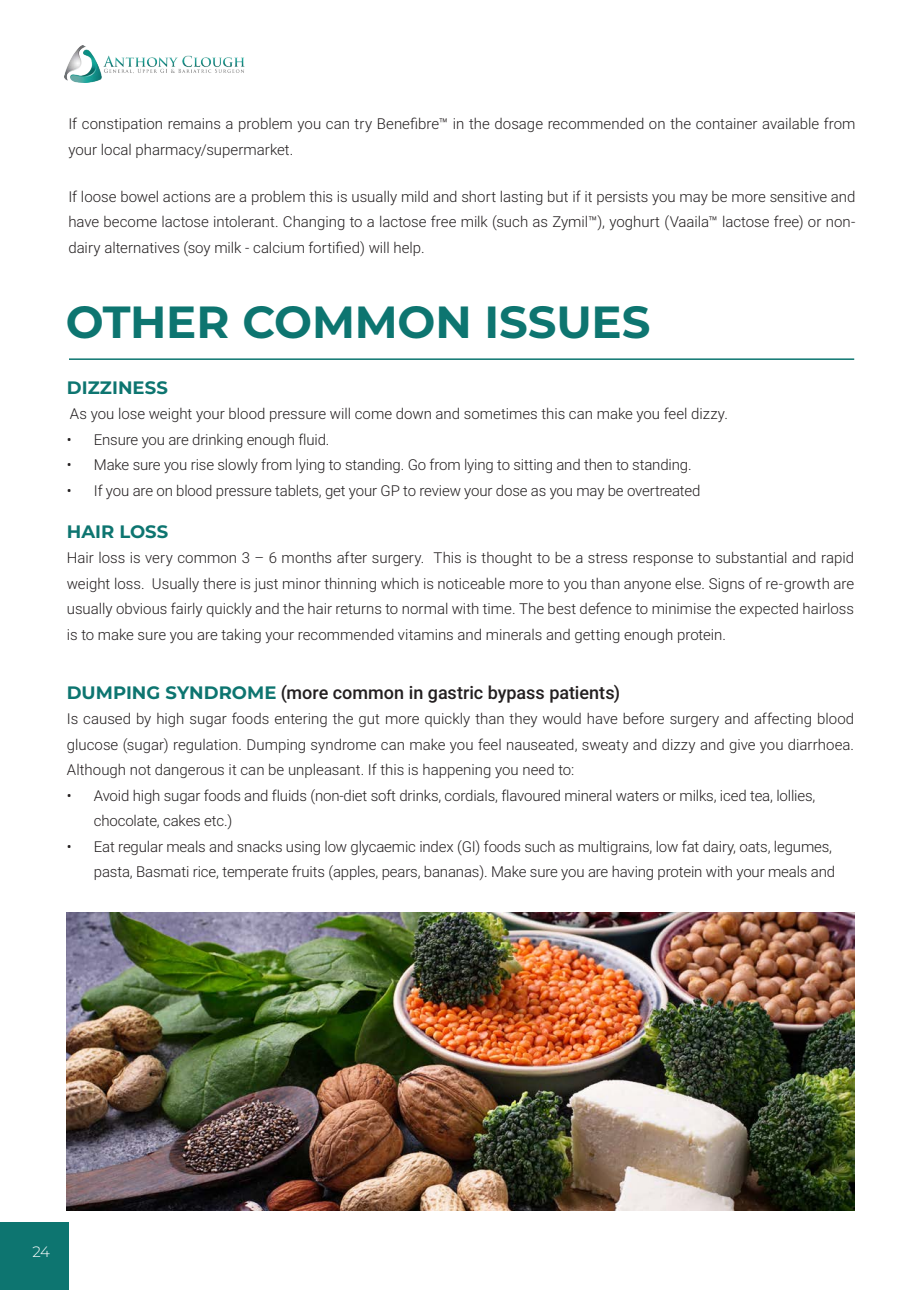
<style>
.page{position:relative;width:920px;height:1290px;background:#fff}
.page>*{position:absolute;margin:0;border:0;box-sizing:border-box;transform-origin:0 0}
.t1{font:700 45px "Montserrat";letter-spacing:-.005em;color:#0d7570}
.TXT{font:500 18px "Roboto";color:#231f20}
.TXT-2{font:700 18px "Montserrat";color:#0d7570}
.TXT-3{font:300 15px/25.5px "Roboto";letter-spacing:-.01em;color:#231f20;text-align:justify}
.t2{font:300 15px "Montserrat";color:#fff}
.s1{font-family:"Montserrat";font-weight:700;color:#0d7570}
</style>
<div class="page">
<div style="left:0;top:1223px;width:68px;height:67px;background:#0d7570"></div>
<img style="left:64px;top:46px;width:181px;height:36px">
<hr style="left:69px;top:358px;width:785px;height:2px;background:#0d7570">
<img style="left:67px;top:912px;width:787px;height:299px">
<p class="TXT-3" style="left:68px;top:110px;width:789px">If constipation remains a problem you can try Benefibre™ in the dosage recommended on the container available from your local pharmacy/supermarket.</p>
<p class="TXT-3" style="left:68px;top:183px;width:789px">If loose bowel actions are a problem this is usually mild and short lasting but if it persists you may be more sensitive and have become lactose intolerant. Changing to a lactose free milk (such as Zymil™), yoghurt (Vaaila™ lactose free) or non&shy;dairy alternatives (soy milk - calcium fortified) will help.</p>
<p class="t1" style="left:66px;top:289px;width:586px">OTHER COMMON ISSUES</p>
<p class="TXT-2" style="left:67px;top:374px;width:103px">DIZZINESS</p>
<p class="TXT-3" style="left:70px;top:400px;width:660px">As you lose weight your blood pressure will come down and sometimes this can make you feel dizzy.</p>
<p class="TXT-3" style="left:67px;top:426px;width:264px">• Ensure you are drinking enough fluid.</p>
<p class="TXT-3" style="left:67px;top:451px;width:626px">• Make sure you rise slowly from lying to standing. Go from lying to sitting and then to standing.</p>
<p class="TXT-3" style="left:67px;top:477px;width:635px">• If you are on blood pressure tablets, get your GP to review your dose as you may be overtreated</p>
<p class="TXT-2" style="left:67px;top:518px;width:103px">HAIR LOSS</p>
<p class="TXT-3" style="left:67px;top:544px;width:789px">Hair loss is very common 3 – 6 months after surgery. This is thought to be a stress response to substantial and rapid weight loss. Usually there is just minor thinning which is noticeable more to you than anyone else. Signs of re-growth are usually obvious fairly quickly and the hair returns to normal with time. The best defence to minimise the expected hairloss is to make sure you are taking your recommended vitamins and minerals and getting enough protein.</p>
<p class="TXT" style="left:67px;top:680px;width:555px"><span class="s1">DUMPING SYNDROME</span> (more common in gastric bypass patients)</p>
<p class="TXT-3" style="left:67px;top:705px;width:789px">Is caused by high sugar foods entering the gut more quickly than they would have before surgery and affecting blood glucose (sugar) regulation. Dumping syndrome can make you feel nauseated, sweaty and dizzy and give you diarrhoea.<br>Although not dangerous it can be unpleasant. If this is happening you need to:</p>
<p class="TXT-3" style="left:94px;top:782px;width:723px;text-indent:-27px">• Avoid high sugar foods and fluids (non-diet soft drinks, cordials, flavoured mineral waters or milks, iced tea, lollies, chocolate, cakes etc.)</p>
<p class="TXT-3" style="left:67px;top:833px;width:770px;text-align:right">• Eat regular meals and snacks using low glycaemic index (GI) foods such as multigrains, low fat dairy, oats, legumes, pasta, Basmati rice, temperate fruits (apples, pears, bananas). Make sure you are having protein with your meals and</p>
<p class="t2" style="left:32px;top:1241px;width:19px">24</p>
</div>
